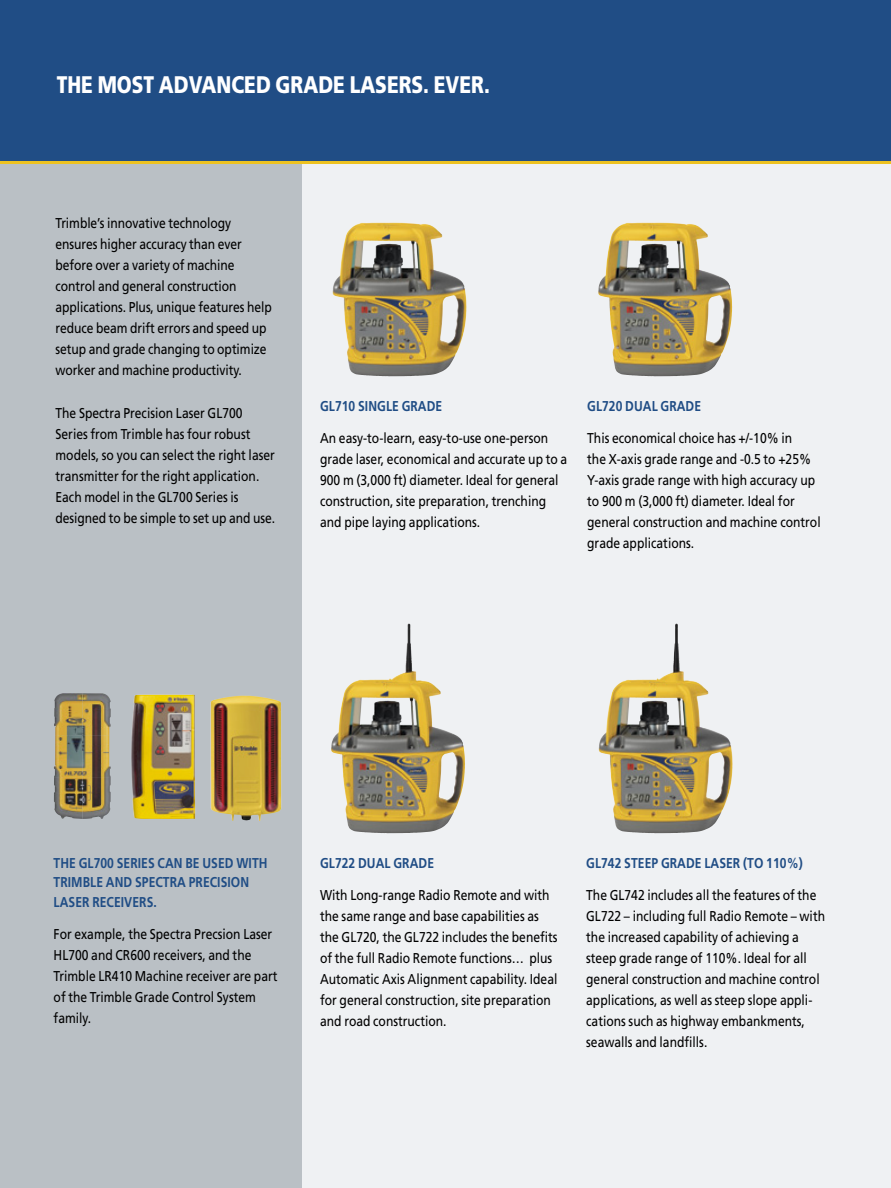
<style>
.page{position:relative;width:891px;height:1188px;background:#fff}
.page>*{position:absolute;margin:0;border:0;box-sizing:border-box;transform-origin:0 0}
.t1{font:900 24px "Frutiger LT Std";color:#fff;scale:.8 1}
.t2{font:14.25px/21px "Frutiger LT Std";color:#000;scale:.85 1}
.t3{font:700 14.25px/19.5px "Frutiger LT Std";letter-spacing:.005em;color:#204d85;scale:.85 1}
</style>
<div class="page">
<div style="left:0;top:163px;width:891px;height:1025px;background:#eff1f3"></div>
<div style="left:0;top:162px;width:302px;height:1026px;background:#bac0c5"></div>
<div style="left:0;top:0;width:891px;height:162px;background:#204d85"></div>
<img style="left:331px;top:624px;width:92px;height:209px">
<img style="left:598px;top:223px;width:134px;height:153px">
<img style="left:332px;top:223px;width:135px;height:153px">
<img style="left:599px;top:624px;width:92px;height:209px">
<hr style="left:0;top:161px;width:891px;height:2px;background:#edc220">
<img style="left:211px;top:696px;width:70px;height:125px">
<img style="left:131px;top:694px;width:64px;height:125px">
<img style="left:54px;top:693px;width:57px;height:126px">
<h1 class="t1" style="left:57px;top:70px;width:543px">THE MOST ADVANCED GRADE LASERS. EVER.</h1>
<p class="t2" style="left:55px;top:213px;width:256px">Trimble’s innovative technology ensures higher accuracy than ever before over a variety of machine control and general construction applications. Plus, unique features help reduce beam drift errors and speed up setup and grade changing to optimize worker and machine productivity.</p>
<p class="t2" style="left:55px;top:402px;width:260px">The Spectra Precision Laser GL700<br>Series from Trimble has four robust models, so you can select the right laser transmitter for the right application.<br>Each model in the GL700 Series is designed to be simple to set up and use.</p>
<p class="t3" style="left:320px;top:397px;width:145px">GL710 SINGLE GRADE</p>
<p class="t2" style="left:320px;top:428px;width:292px">An easy-to-learn, easy-to-use one-person grade laser, economical and accurate up to a 900 m (3,000 ft) diameter. Ideal for general construction, site preparation, trenching and pipe laying applications.</p>
<p class="t3" style="left:587px;top:397px;width:136px">GL720 DUAL GRADE</p>
<p class="t2" style="left:587px;top:428px;width:276px">This economical choice has +/-10% in<br>the X-axis grade range and -0.5 to +25% Y-axis grade range with high accuracy up to 900 m (3,000 ft) diameter. Ideal for general construction and machine control grade applications.</p>
<p class="t3" style="left:54px;top:853px;width:253px">THE GL700 SERIES CAN BE USED WITH<br>TRIMBLE AND SPECTRA PRECISION<br>LASER RECEIVERS.</p>
<p class="t2" style="left:54px;top:923px;width:265px">For example, the Spectra Precsion Laser<br>HL700 and CR600 receivers, and the<br>Trimble LR410 Machine receiver are part of the Trimble Grade Control System family.</p>
<p class="t3" style="left:320px;top:854px;width:136px">GL722 DUAL GRADE</p>
<p class="t2" style="left:320px;top:885px;width:281px">With Long-range Radio Remote and with the same range and base capabilities as the GL720, the GL722 includes the benefits of the full Radio Remote functions… plus Automatic Axis Alignment capability. Ideal for general construction, site preparation and road construction.</p>
<p class="t3" style="left:586px;top:854px;width:256px">GL742 STEEP GRADE LASER (TO 110%)</p>
<p class="t2" style="left:586px;top:885px;width:283px">The GL742 includes all the features of the GL722 – including full Radio Remote – with the increased capability of achieving a steep grade range of 110%. Ideal for all general construction and machine control applications, as well as steep slope appli&shy;cations such as highway embankments, seawalls and landfills.</p>
</div>
